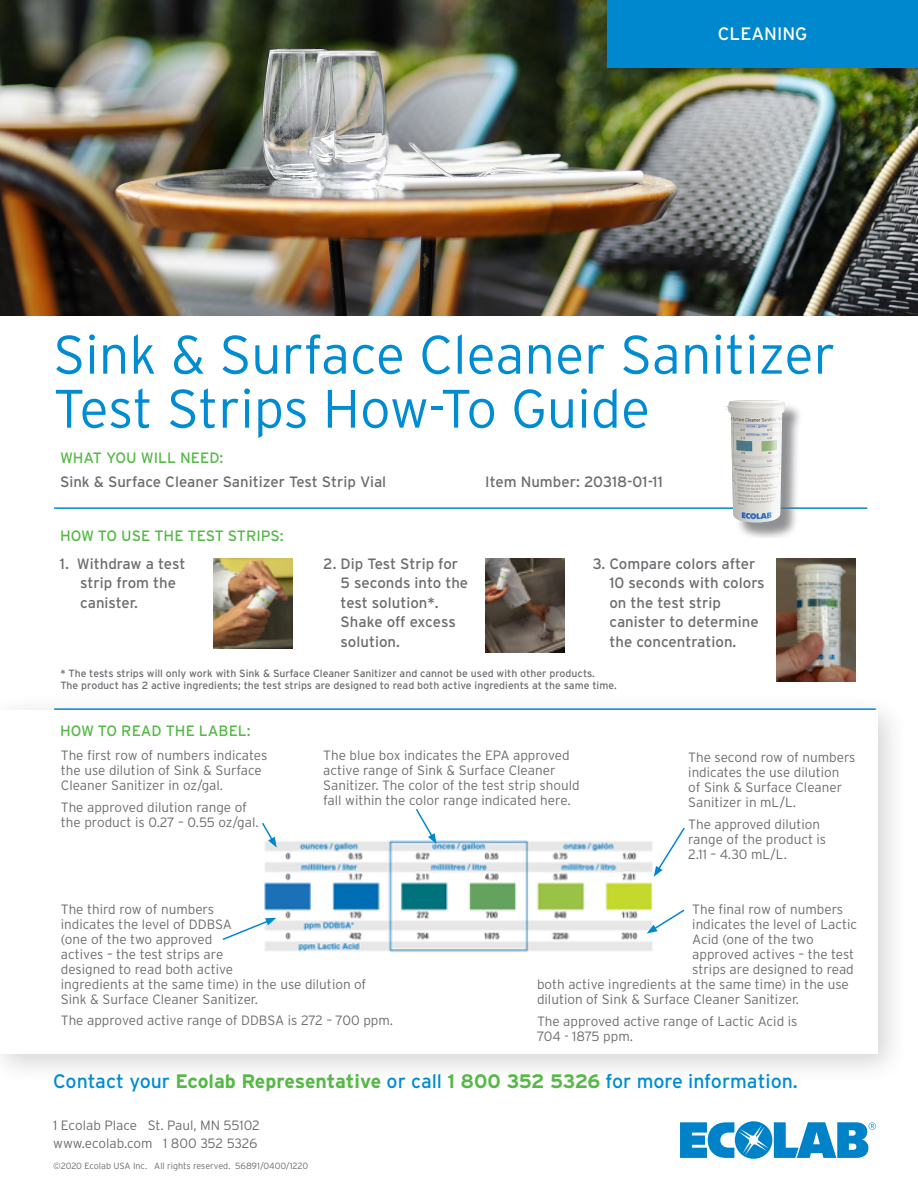
<style>
.page{position:relative;width:918px;height:1188px;background:#fff}
.page>*{position:absolute;margin:0;border:0;box-sizing:border-box;transform-origin:0 0}
.t1{font:300 54px/54px "Interstate";color:#008cd2}
.t2{font:19.5px "Interstate";color:#008cd2}
.t3{font:18px "Interstate";color:#fff}
.t4{font:15px/19.5px "Interstate";color:#6c6d70}
.t5{font:15px "Interstate";color:#56b947}
.t6{font:300 13.5px/15px "Interstate";color:#6c6d70}
.t7{font:10.5px/12px "Interstate";color:#6c6d70}
.t8{font:300 9px "Interstate";color:#6c6d70}
.s1{font-weight:700;color:#56b947}
</style>
<div class="page">
<div style="left:0;top:693px;width:908px;height:392px;background:#231f20;opacity:.2"></div>
<div style="left:0;top:710px;width:878px;height:344px;background:#fff"></div>
<svg style="left:680px;top:1121px;width:196px;height:38px"></svg>
<img style="left:0;top:0;width:918px;height:315px">
<div style="left:607px;top:0;width:311px;height:68px;background:#0088ce"></div>
<img style="left:213px;top:558px;width:80px;height:90px">
<img style="left:485px;top:558px;width:80px;height:95px">
<img style="left:776px;top:558px;width:80px;height:123px">
<img style="left:264px;top:840px;width:390px;height:112px">
<svg style="left:262px;top:823px;width:15px;height:25px"></svg>
<svg style="left:414px;top:809px;width:23px;height:35px"></svg>
<svg style="left:222px;top:918px;width:54px;height:23px"></svg>
<svg style="left:654px;top:827px;width:31px;height:50px"></svg>
<svg style="left:647px;top:908px;width:38px;height:26px"></svg>
<hr style="left:54px;top:708px;width:822px;height:2px;background:#0088ce">
<hr style="left:54px;top:507px;width:813px;height:2px;background:#0088ce">
<div style="left:727px;top:402px;width:76px;height:136px;background:#6c6d70;opacity:.75"></div>
<img style="left:724px;top:400px;width:61px;height:123px">
<p class="t3" style="left:718px;top:23px;width:91px">CLEANING</p>
<p class="t1" style="left:53px;top:327px;width:784px">Sink &amp; Surface Cleaner Sanitizer<br>Test Strips How-To Guide</p>
<p class="t5" style="left:60px;top:448px;width:165px">WHAT YOU WILL NEED:</p>
<p class="t4" style="left:60px;top:472px;width:328px">Sink &amp; Surface Cleaner Sanitizer Test Strip Vial</p>
<p class="t4" style="left:485px;top:472px;width:179px">Item Number: 20318-01-11</p>
<p class="t5" style="left:60px;top:526px;width:225px">HOW TO USE THE TEST STRIPS:</p>
<p class="t4" style="left:80px;top:554px;width:107px;text-indent:-20px">1. Withdraw a test strip from the canister.</p>
<p class="t4" style="left:341px;top:554px;width:129px;text-indent:-17px">2. Dip Test Strip for<br>5 seconds into the test solution*.<br>Shake off excess solution.</p>
<p class="t4" style="left:609px;top:554px;width:157px;text-indent:-17px">3. Compare colors after<br>10 seconds with colors on the test strip canister to determine the concentration.</p>
<p class="t7" style="left:60px;top:668px;width:558px">* The tests strips will only work with Sink &amp; Surface Cleaner Sanitizer and cannot be used with other products.<br>The product has 2 active ingredients; the test strips are designed to read both active ingredients at the same time.</p>
<p class="t5" style="left:60px;top:721px;width:192px">HOW TO READ THE LABEL:</p>
<p class="t6" style="left:61px;top:748px;width:208px">The first row of numbers indicates the use dilution of Sink &amp; Surface<br>Cleaner Sanitizer in oz/gal.</p>
<p class="t6" style="left:61px;top:799px;width:199px">The approved dilution range of the product is 0.27 – 0.55 oz/gal.</p>
<p class="t6" style="left:323px;top:748px;width:258px">The blue box indicates the EPA approved active range of Sink &amp; Surface Cleaner Sanitizer. The color of the test strip should fall within the color range indicated here.</p>
<p class="t6" style="left:688px;top:750px;width:169px">The second row of numbers indicates the use dilution<br>of Sink &amp; Surface Cleaner<br>Sanitizer in mL/L.</p>
<p class="t6" style="left:688px;top:816px;width:139px">The approved dilution range of the product is<br>2.11 – 4.30 mL/L.</p>
<p class="t6" style="left:61px;top:901px;width:307px">The third row of numbers<br>indicates the level of DDBSA<br>(one of the two approved<br>actives – the test strips are<br>designed to read both active<br>ingredients at the same time) in the use dilution of<br>Sink &amp; Surface Cleaner Sanitizer.</p>
<p class="t6" style="left:61px;top:1013px;width:334px">The approved active range of DDBSA is 272 – 700 ppm.</p>
<p class="t6" style="left:692px;top:902px;width:152px">The final row of numbers</p>
<p class="t6" style="left:692px;top:917px;width:166px">indicates the level of Lactic</p>
<p class="t6" style="left:692px;top:932px;width:123px">Acid (one of the two</p>
<p class="t6" style="left:692px;top:947px;width:163px">approved actives – the test</p>
<p class="t6" style="left:692px;top:962px;width:163px">strips are designed to read</p>
<p class="t6" style="left:537px;top:977px;width:313px">both active ingredients at the same time) in the use</p>
<p class="t6" style="left:537px;top:992px;width:264px">dilution of Sink &amp; Surface Cleaner Sanitizer.</p>
<p class="t6" style="left:537px;top:1014px;width:262px">The approved active range of Lactic Acid is<br>704 - 1875 ppm.</p>
<p class="t2" style="left:53px;top:1069px;width:746px">Contact your <span class="s1">Ecolab Representative</span> or call <span class="s1">1 800 352 5326</span> for more information.</p>
<p class="t6" style="left:53px;top:1117px;width:208px">1 Ecolab Place St. Paul, MN 55102</p>
<p class="t6" style="left:53px;top:1135px;width:206px">www.ecolab.com 1 800 352 5326</p>
<p class="t8" style="left:53px;top:1160px;width:256px">©2020 Ecolab USA Inc. All rights reserved. 56891/0400/1220</p>
</div>
